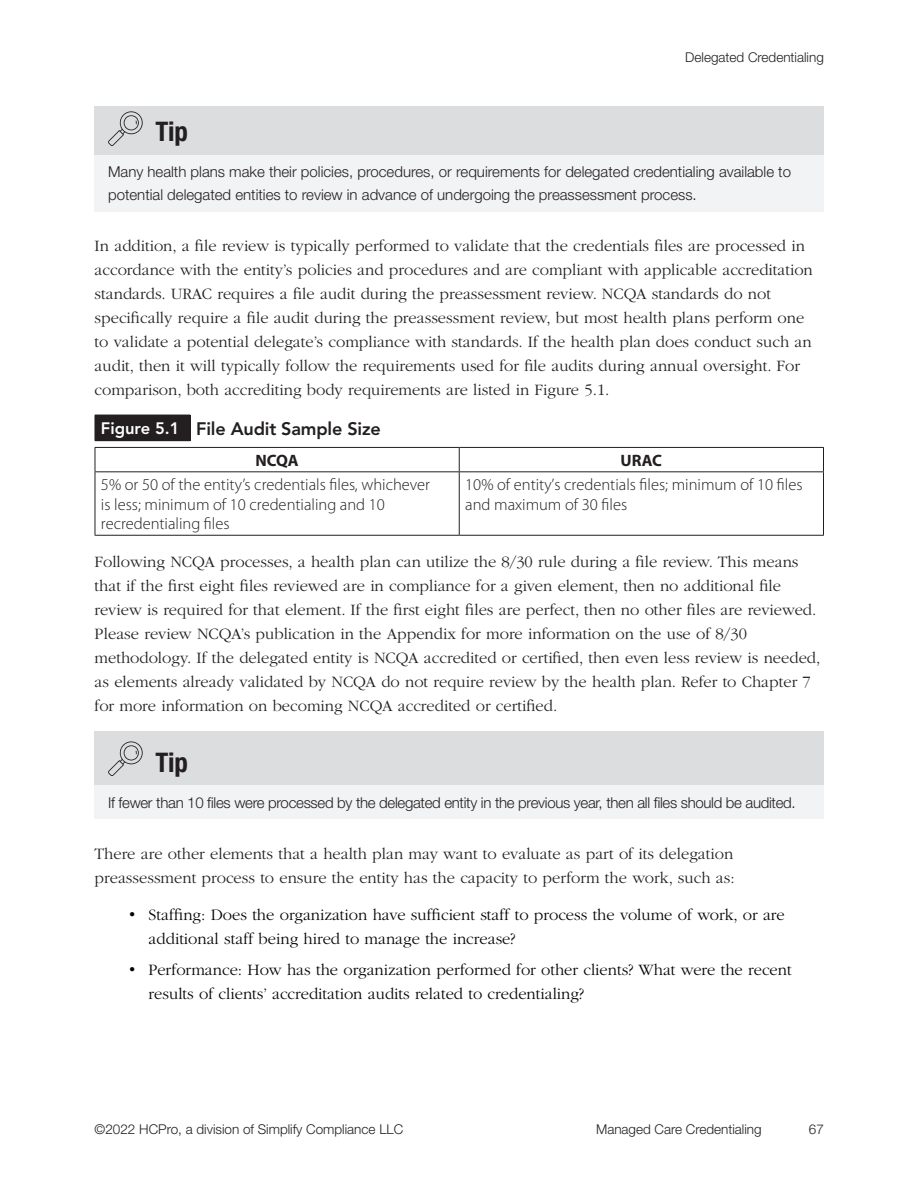
<style>
.page{position:relative;width:918px;height:1187px;background:#fff}
.page>*{position:absolute;margin:0;border:0;box-sizing:border-box;transform-origin:0 0}
.t1{font:700 condensed 27px "Helvetica Neue LT Std";letter-spacing:-.01em;color:#231f20}
.t2{font:800 18px "Avenir LT Std";letter-spacing:-.01em;color:#231f20}
.t3{font:300 16.5px/24px "ITC Garamond Std";color:#231f20}
.t4{font:300 16.5px/24px "ITC Garamond Std";color:#040503}
.t5{font:300 16.5px/19.5px "Myriad Pro";color:#231f20}
.t6{font:700 16.5px "Myriad Pro";letter-spacing:-.01em;color:#231f20}
.t7{font:300 15px/22.5px "Helvetica Neue LT Std";color:#231f20}
.t8{font:300 15px "Helvetica Neue LT Std";letter-spacing:-.02em;color:#231f20}
.t9{font:300 13.5px "Helvetica Neue LT Std";color:#231f20}
.s1{font-size:16.5px;color:#fff}
</style>
<div class="page">
<div style="left:95px;top:107px;width:729px;height:49px;background:#dcdddf"></div>
<div style="left:95px;top:155px;width:729px;height:56px;background:#f2f3f4"></div>
<div style="left:95px;top:731px;width:729px;height:54px;background:#dcdddf"></div>
<div style="left:95px;top:784px;width:729px;height:34px;background:#f2f3f4"></div>
<svg style="left:108px;top:111px;width:35px;height:35px"></svg>
<div style="left:95px;top:415px;width:95px;height:25px;background:#231f20"></div>
<hr style="left:95px;top:414px;width:95px;height:1px;background:#231f20">
<hr style="left:95px;top:440px;width:95px;height:1px;background:#231f20">
<hr style="left:95px;top:447px;width:364px;height:1px;background:#231f20">
<svg style="left:95px;top:447px;width:1px;height:24px"></svg>
<hr style="left:459px;top:447px;width:365px;height:1px;background:#231f20">
<svg style="left:459px;top:447px;width:1px;height:24px"></svg>
<svg style="left:823px;top:447px;width:1px;height:24px"></svg>
<hr style="left:95px;top:471px;width:364px;height:1px;background:#231f20">
<hr style="left:95px;top:472px;width:1px;height:62px;background:#231f20">
<hr style="left:459px;top:471px;width:365px;height:1px;background:#231f20">
<hr style="left:459px;top:472px;width:1px;height:62px;background:#231f20">
<hr style="left:823px;top:472px;width:1px;height:62px;background:#231f20">
<hr style="left:95px;top:534px;width:364px;height:1px;background:#231f20">
<hr style="left:459px;top:534px;width:365px;height:1px;background:#231f20">
<svg style="left:108px;top:741px;width:35px;height:34px"></svg>
<p class="t9" style="left:685px;top:49px;width:140px">Delegated Credentialing</p>
<h1 class="t1" style="left:156px;top:115px;width:34px">Tip</h1>
<p class="t7" style="left:108px;top:160px;width:684px">Many health plans make their policies, procedures, or requirements for delegated credentialing available to potential delegated entities to review in advance of undergoing the preassessment process.</p>
<p class="t3" style="left:95px;top:234px;width:719px">In addition, a file review is typically performed to validate that the credentials files are processed in accordance with the entity’s policies and procedures and are compliant with applicable accreditation standards. URAC requires a file audit during the preassessment review. NCQA standards do not specifically require a file audit during the preassessment review, but most health plans perform one to validate a potential delegate’s compliance with standards. If the health plan does conduct such an audit, then it will typically follow the requirements used for file audits during annual oversight. For comparison, both accrediting body requirements are listed in Figure 5.1.</p>
<p class="t2" style="left:101px;top:417px;width:281px"><span class="s1">Figure 5.1</span> File Audit Sample Size</p>
<p class="t6" style="left:255px;top:451px;width:45px">NCQA</p>
<p class="t6" style="left:620px;top:451px;width:43px">URAC</p>
<p class="t5" style="left:101px;top:475px;width:331px">5% or 50 of the entity’s credentials files, whichever is less; minimum of 10 credentialing and 10 recredentialing files</p>
<p class="t5" style="left:465px;top:475px;width:339px">10% of entity’s credentials files; minimum of 10 files and maximum of 30 files</p>
<p class="t3" style="left:95px;top:550px;width:727px">Following NCQA processes, a health plan can utilize the 8/30 rule during a file review. This means that if the first eight files reviewed are in compliance for a given element, then no additional file review is required for that element. If the first eight files are perfect, then no other files are reviewed.<br>Please review NCQA’s publication in the Appendix for more information on the use of 8/30 methodology. If the delegated entity is NCQA accredited or certified, then even less review is needed, as elements already validated by NCQA do not require review by the health plan. Refer to Chapter 7 for more information on becoming NCQA accredited or certified.</p>
<h1 class="t1" style="left:156px;top:745px;width:34px">Tip</h1>
<p class="t8" style="left:108px;top:792px;width:689px">If fewer than 10 files were processed by the delegated entity in the previous year, then all files should be audited.</p>
<p class="t3" style="left:95px;top:841px;width:641px">There are other elements that a health plan may want to evaluate as part of its delegation preassessment process to ensure the entity has the capacity to perform the work, such as:</p>
<p class="t4" style="left:149px;top:902px;width:637px;text-indent:-22px">• Staffing: Does the organization have sufficient staff to process the volume of work, or are additional staff being hired to manage the increase?</p>
<p class="t4" style="left:149px;top:957px;width:644px;text-indent:-22px">• Performance: How has the organization performed for other clients? What were the recent results of clients’ accreditation audits related to credentialing?</p>
<p class="t9" style="left:95px;top:1120px;width:310px">©2022 HCPro, a division of Simplify Compliance LLC</p>
<p class="t9" style="left:596px;top:1120px;width:167px">Managed Care Credentialing</p>
<p class="t9" style="left:809px;top:1120px;width:17px">67</p>
</div>
